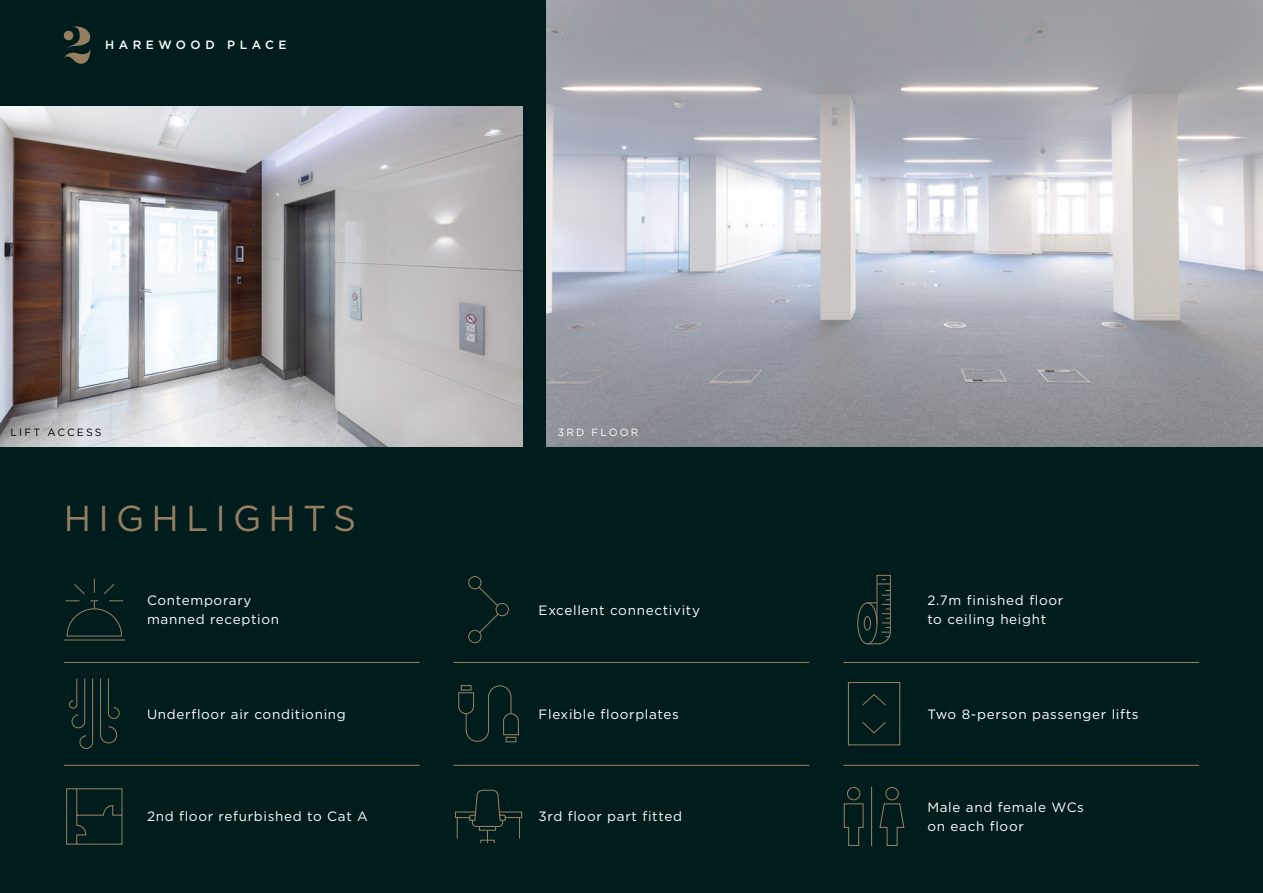
<style>
.page{position:relative;width:1263px;height:893px;background:#fff}
.page>*{position:absolute;margin:0;border:0;box-sizing:border-box;transform-origin:0 0}
.t1{font:36px "Gotham";letter-spacing:.2em;color:#967e60}
.t2{font:13.5px/19.5px "Gotham";letter-spacing:.05em;color:#fff}
.t3{font:500 12px "Gotham";letter-spacing:.375em;color:#fff}
.t4{font:10.5px "Gotham";letter-spacing:.2em;color:#000}
.t5{font:10.5px "Gotham";letter-spacing:.2em;color:#fff}
</style>
<div class="page">
<div style="left:280px;top:447px;width:455px;height:446px;background:#001d1d"></div>
<div style="left:0;top:447px;width:279px;height:446px;background:#001d1d"></div>
<div style="left:280px;top:0;width:266px;height:446px;background:#001d1d"></div>
<div style="left:0;top:0;width:279px;height:106px;background:#001d1d"></div>
<div style="left:736px;top:447px;width:455px;height:446px;background:#001d1d"></div>
<div style="left:1191px;top:446px;width:72px;height:447px;background:#001d1d"></div>
<svg style="left:861px;top:693px;width:26px;height:14px"></svg>
<svg style="left:861px;top:721px;width:26px;height:13px"></svg>
<div style="left:848px;top:682px;width:52px;height:63px;border:1px solid #967e60"></div>
<svg style="left:458px;top:685px;width:61px;height:57px;background:#0e2623"></svg>
<svg style="left:65px;top:579px;width:58px;height:58px;background:#0a2321"></svg>
<hr style="left:64px;top:639px;width:61px;height:1px;background:#967e60">
<div style="left:847px;top:787px;width:13px;height:13px;border:1px solid #967e60;border-radius:50%"></div>
<svg style="left:843px;top:803px;width:21px;height:43px"></svg>
<div style="left:885px;top:787px;width:14px;height:13px;border:1px solid #967e60;border-radius:50%"></div>
<svg style="left:879px;top:803px;width:26px;height:43px"></svg>
<hr style="left:871px;top:787px;width:1px;height:59px;background:#967e60">
<svg style="left:68px;top:678px;width:52px;height:71px;background:#0f2623"></svg>
<div style="left:857px;top:602px;width:20px;height:42px;border:1px solid #967e60;border-radius:50%"></div>
<div style="left:864px;top:616px;width:7px;height:15px;border:1px solid #967e60;border-radius:50%"></div>
<svg style="left:866px;top:566px;width:25px;height:79px;background:#172c27"></svg>
<hr style="left:64px;top:662px;width:356px;height:1px;background:#967e60">
<hr style="left:454px;top:662px;width:355px;height:1px;background:#967e60">
<hr style="left:843px;top:662px;width:356px;height:1px;background:#967e60">
<hr style="left:64px;top:765px;width:356px;height:1px;background:#967e60">
<hr style="left:454px;top:765px;width:355px;height:1px;background:#967e60">
<hr style="left:843px;top:765px;width:356px;height:1px;background:#967e60">
<img style="left:546px;top:0;width:717px;height:446px">
<img style="left:0;top:106px;width:522px;height:340px">
<svg style="left:468px;top:575px;width:41px;height:69px;background:#092220"></svg>
<svg style="left:454px;top:789px;width:69px;height:55px;background:#0d2522"></svg>
<svg style="left:66px;top:788px;width:57px;height:57px;background:#112724"></svg>
<svg style="left:64px;top:26px;width:27px;height:38px"></svg>
<p class="t3" style="left:105px;top:38px;width:183px">HAREWOOD PLACE</p>
<p class="t4" style="left:11px;top:426px;width:92px">LIFT ACCESS</p>
<p class="t5" style="left:558px;top:426px;width:82px">3RD FLOOR</p>
<h1 class="t1" style="left:64px;top:499px;width:294px">HIGHLIGHTS</h1>
<p class="t2" style="left:147px;top:590px;width:134px">Contemporary manned reception</p>
<p class="t2" style="left:539px;top:600px;width:163px">Excellent connectivity</p>
<p class="t2" style="left:147px;top:704px;width:200px">Underfloor air conditioning</p>
<p class="t2" style="left:539px;top:704px;width:142px">Flexible floorplates</p>
<p class="t2" style="left:147px;top:807px;width:222px">2nd floor refurbished to Cat A</p>
<p class="t2" style="left:539px;top:807px;width:145px">3rd floor part fitted</p>
<p class="t2" style="left:927px;top:590px;width:138px">2.7m finished floor to ceiling height</p>
<p class="t2" style="left:927px;top:704px;width:213px">Two 8-person passenger lifts</p>
<p class="t2" style="left:927px;top:797px;width:158px">Male and female WCs on each floor</p>
</div>
